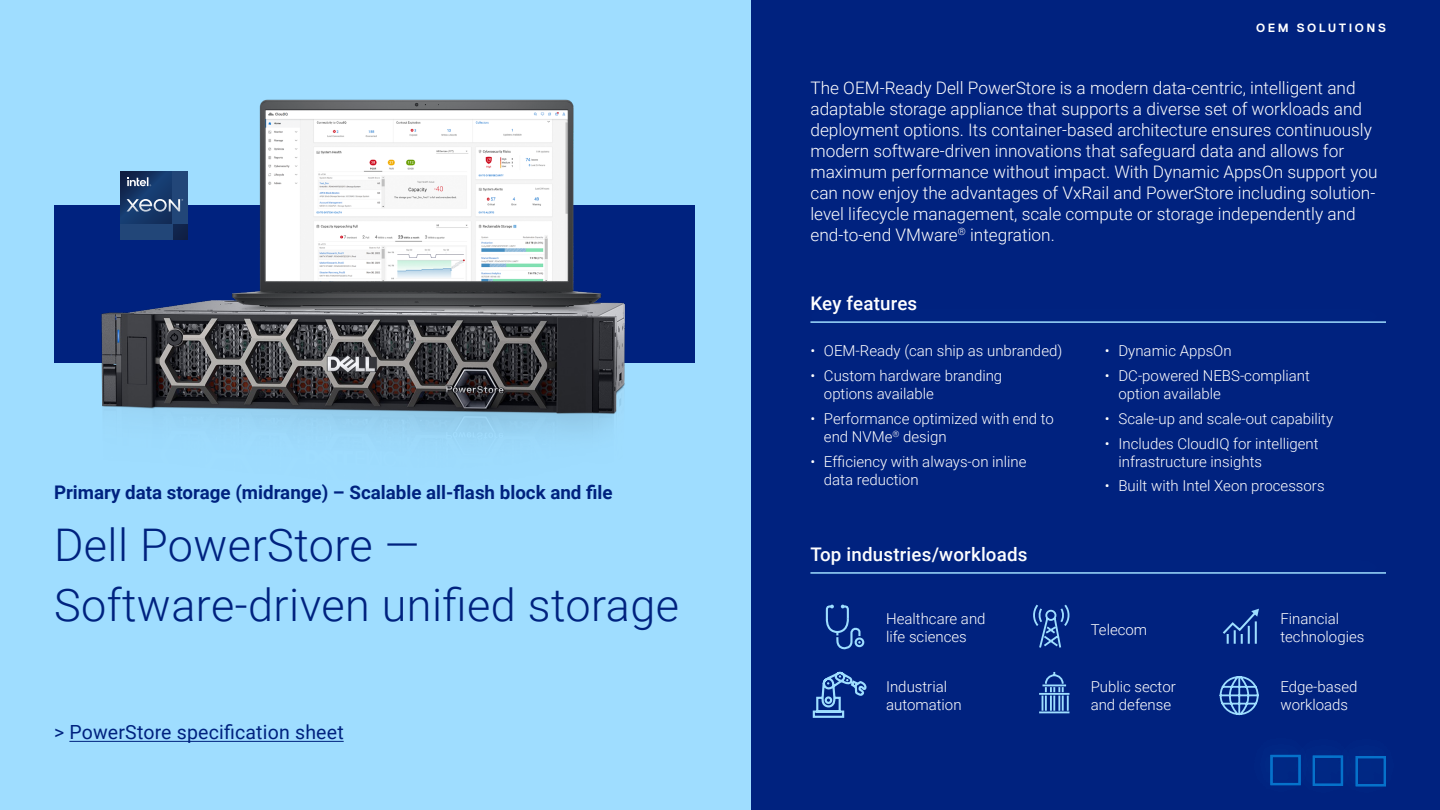
<style>
.page{position:relative;width:1440px;height:810px;background:#00227f}
.page>*{position:absolute;margin:0;border:0;box-sizing:border-box;transform-origin:0 0}
.t1{font:300 45px/59.4px "Roboto";letter-spacing:.01em;color:#00227f}
.t2{font:19.5px "Roboto";letter-spacing:.01em;color:#00227f}
.t3{font:700 18.75px "Roboto";color:#00227f}
.t4{font:500 18.75px "Roboto";letter-spacing:.01em;color:#fff}
.t5{font:300 17.25px/21px "Roboto";color:#fff}
.t6{font:300 15px/18px "Roboto";color:#fff}
.t7{font:700 12px "Dell Replica";letter-spacing:.21em;color:#fff}
</style>
<div class="page">
<div style="left:0;top:0;width:751px;height:810px;background:#9fddff"></div>
<div style="left:54px;top:205px;width:640px;height:158px;background:#00227f"></div>
<svg style="left:120px;top:171px;width:67px;height:68px;background:#143261"></svg>
<div style="left:172px;top:171px;width:15px;height:53px;background:#224678"></div>
<div style="left:120px;top:224px;width:52px;height:15px;background:#224678"></div>
<svg style="left:127px;top:177px;width:24px;height:9px"></svg>
<svg style="left:127px;top:199px;width:56px;height:13px"></svg>
<img style="left:101px;top:266px;width:594px;height:169px">
<img style="left:206px;top:99px;width:422px;height:213px">
<hr style="left:810px;top:572px;width:576px;height:2px;background:#9fddff">
<hr style="left:69px;top:741px;width:275px;height:1px;background:#00227f">
<hr style="left:810px;top:321px;width:576px;height:2px;background:#9fddff">
<svg style="left:812px;top:604px;width:55px;height:114px"></svg>
<svg style="left:1219px;top:676px;width:40px;height:40px"></svg>
<svg style="left:1033px;top:604px;width:37px;height:44px"></svg>
<svg style="left:1223px;top:609px;width:36px;height:35px"></svg>
<svg style="left:1039px;top:672px;width:31px;height:42px"></svg>
<div style="left:1270px;top:755px;width:31px;height:30px;border:2px solid #0672cb"></div>
<div style="left:1288px;top:729px;width:71px;height:72px;background:#0076ce;opacity:.35"></div>
<div style="left:1313px;top:756px;width:30px;height:30px;border:2px solid #0672cb"></div>
<div style="left:1330px;top:730px;width:72px;height:71px;background:#002481"></div>
<div style="left:1356px;top:756px;width:30px;height:30px;border:2px solid #0672cb"></div>
<p class="t3" style="left:54px;top:479px;width:560px">Primary data storage (midrange) – Scalable all-flash block and file</p>
<h1 class="t1" style="left:54px;top:514px;width:627px">Dell PowerStore —<br>Software-driven unified storage</h1>
<p class="t2" style="left:54px;top:719px;width:291px">&gt; PowerStore specification sheet</p>
<p class="t7" style="left:1256px;top:21px;width:131px">OEM SOLUTIONS</p>
<p class="t5" style="left:810px;top:77px;width:569px">The OEM-Ready Dell PowerStore is a modern data-centric, intelligent and adaptable storage appliance that supports a diverse set of workloads and deployment options. Its container-based architecture ensures continuously modern software-driven innovations that safeguard data and allows for maximum performance without impact. With Dynamic AppsOn support you can now enjoy the advantages of VxRail and PowerStore including solution&shy;level lifecycle management, scale compute or storage independently and end-to-end VMware<sup>®</sup> integration.</p>
<p class="t4" style="left:810px;top:290px;width:108px">Key features</p>
<p class="t6" style="left:810px;top:342px;width:253px">• OEM-Ready (can ship as unbranded)</p>
<p class="t6" style="left:824px;top:366px;width:180px;text-indent:-14px">• Custom hardware branding options available</p>
<p class="t6" style="left:824px;top:409px;width:232px;text-indent:-14px">• Performance optimized with end to end NVMe<sup>®</sup> design</p>
<p class="t6" style="left:824px;top:452px;width:204px;text-indent:-14px">• Efficiency with always-on inline data reduction</p>
<p class="t4" style="left:810px;top:541px;width:219px">Top industries/workloads</p>
<p class="t6" style="left:1105px;top:342px;width:128px">• Dynamic AppsOn</p>
<p class="t6" style="left:1118px;top:366px;width:193px;text-indent:-14px">• DC-powered NEBS-compliant option available</p>
<p class="t6" style="left:1105px;top:409px;width:230px">• Scale-up and scale-out capability</p>
<p class="t6" style="left:1118px;top:434px;width:202px;text-indent:-14px">• Includes CloudIQ for intelligent infrastructure insights</p>
<p class="t6" style="left:1105px;top:477px;width:221px">• Built with Intel Xeon processors</p>
<p class="t6" style="left:886px;top:609px;width:101px">Healthcare and life sciences</p>
<p class="t6" style="left:1280px;top:609px;width:85px">Financial technologies</p>
<p class="t6" style="left:1280px;top:678px;width:79px">Edge-based workloads</p>
<p class="t6" style="left:1091px;top:621px;width:58px">Telecom</p>
<p class="t6" style="left:886px;top:677px;width:77px">Industrial automation</p>
<p class="t6" style="left:1091px;top:678px;width:87px">Public sector and defense</p>
</div>
